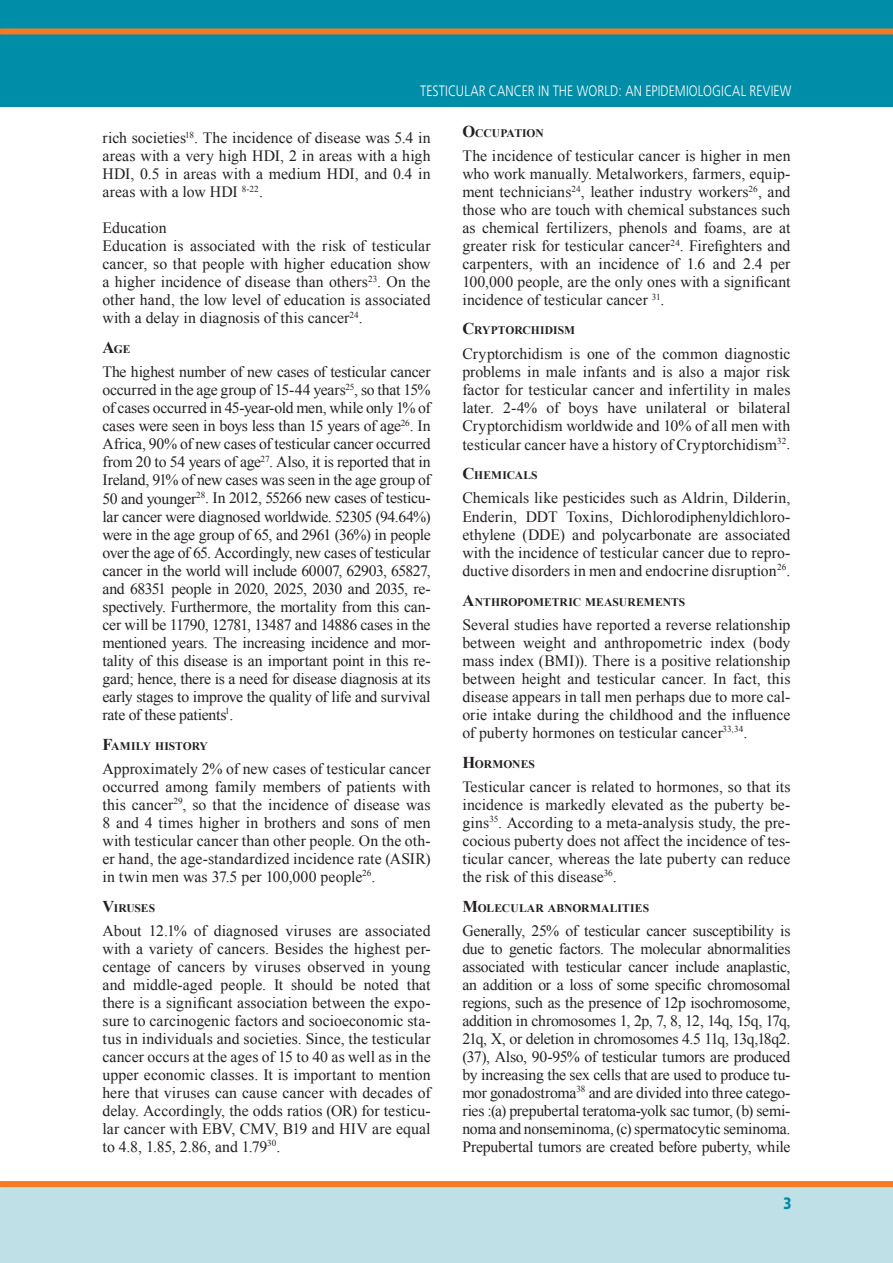
<style>
.page{position:relative;width:893px;height:1263px;background:#fff}
.page>*{position:absolute;margin:0;border:0;box-sizing:border-box;transform-origin:0 0}
.t1{font:900 16.5px "Frutiger";color:#008da8;scale:.8 1}
.t2{font:15.75px/18px "Times New Roman";color:#231f20;text-align:justify}
.t3{font:300 15px "Frutiger";letter-spacing:.01em;color:#fff;scale:.82 1}
.t4{font:700 11.55px "Times New Roman";letter-spacing:.005em;color:#231f20}
.s1{font-size:16.5px}
</style>
<div class="page">
<hr style="left:0;top:0;width:1px;height:106px;background:#008da8">
<div style="left:1px;top:0;width:892px;height:106px;background:#008da8"></div>
<hr style="left:0;top:1181px;width:1px;height:82px;background:#c0e0e8">
<div style="left:1px;top:1181px;width:892px;height:82px;background:#c0e0e8"></div>
<div style="left:1px;top:28px;width:892px;height:6px;background:#f47b21"></div>
<div style="left:1px;top:1181px;width:892px;height:6px;background:#f47b21"></div>
<p class="t3" style="left:420px;top:83px;width:455px">TESTICULAR CANCER IN THE WORLD: AN EPIDEMIOLOGICAL REVIEW</p>
<p class="t4" style="left:462px;top:126px;width:83px"><span class="s1">O</span>CCUPATION</p>
<p class="t2" style="left:462px;top:147px;width:330px">The incidence of testicular cancer is higher in men who work manually. Metalworkers, farmers, equip&shy;ment technicians<sup>24</sup>, leather industry workers<sup>26</sup>, and those who are touch with chemical substances such as chemical fertilizers, phenols and foams, are at greater risk for testicular cancer<sup>24</sup>. Firefighters and carpenters, with an incidence of 1.6 and 2.4 per 100,000 people, are the only ones with a significant incidence of testicular cancer <sup>31</sup>.</p>
<p class="t4" style="left:462px;top:322px;width:105px"><span class="s1">C</span>RYPTORCHIDISM</p>
<p class="t2" style="left:462px;top:345px;width:330px">Cryptorchidism is one of the common diagnostic problems in male infants and is also a major risk factor for testicular cancer and infertility in males later. 2-4% of boys have unilateral or bilateral Cryptorchidism worldwide and 10% of all men with testicular cancer have a history of Cryptorchidism<sup>32</sup>.</p>
<p class="t4" style="left:462px;top:468px;width:76px"><span class="s1">C</span>HEMICALS</p>
<p class="t2" style="left:462px;top:489px;width:330px">Chemicals like pesticides such as Aldrin, Dilderin, Enderin, DDT Toxins, Dichlorodiphenyldichloro&shy;ethylene (DDE) and polycarbonate are associated with the incidence of testicular cancer due to repro&shy;ductive disorders in men and endocrine disruption<sup>26</sup>.</p>
<p class="t4" style="left:462px;top:594px;width:223px"><span class="s1">A</span>NTHROPOMETRIC MEASUREMENTS</p>
<p class="t2" style="left:462px;top:615px;width:330px">Several studies have reported a reverse relationship between weight and anthropometric index (body mass index (BMI)). There is a positive relationship between height and testicular cancer. In fact, this disease appears in tall men perhaps due to more cal&shy;orie intake during the childhood and the influence of puberty hormones on testicular cancer<sup>33,34</sup>.</p>
<p class="t4" style="left:462px;top:756px;width:73px"><span class="s1">H</span>ORMONES</p>
<p class="t2" style="left:462px;top:777px;width:330px">Testicular cancer is related to hormones, so that its incidence is markedly elevated as the puberty be&shy;gins<sup>35</sup>. According to a meta-analysis study, the pre&shy;cocious puberty does not affect the incidence of tes&shy;ticular cancer, whereas the late puberty can reduce the risk of this disease<sup>36</sup>.</p>
<p class="t4" style="left:462px;top:900px;width:187px"><span class="s1">M</span>OLECULAR ABNORMALITIES</p>
<p class="t2" style="left:462px;top:921px;width:330px">Generally, 25% of testicular cancer susceptibility is due to genetic factors. The molecular abnormalities associated with testicular cancer include anaplastic, an addition or a loss of some specific chromosomal regions, such as the presence of 12p isochromosome, addition in chromosomes 1, 2p, 7, 8, 12, 14q, 15q, 17q, 21q, X, or deletion in chromosomes 4.5 11q, 13q,18q2. (37), Also, 90-95% of testicular tumors are produced by increasing the sex cells that are used to produce tu&shy;mor gonadostroma<sup>38</sup> and are divided into three catego&shy;ries :(a) prepubertal teratoma-yolk sac tumor, (b) semi&shy;noma and nonseminoma, (c) spermatocytic seminoma.<br>Prepubertal tumors are created before puberty, while</p>
<p class="t2" style="left:102px;top:129px;width:330px">rich societies<sup>18</sup>. The incidence of disease was 5.4 in areas with a very high HDI, 2 in areas with a high HDI, 0.5 in areas with a medium HDI, and 0.4 in areas with a low HDI <sup>8-22</sup>.</p>
<p class="t2" style="left:102px;top:219px;width:330px;text-align:left">Education<br>Education is associated with the risk of testicular cancer, so that people with higher education show a higher incidence of disease than others<sup>23</sup>. On the other hand, the low level of education is associated with a delay in diagnosis of this cancer<sup>24</sup>.</p>
<p class="t4" style="left:102px;top:342px;width:29px"><span class="s1">A</span>GE</p>
<p class="t2" style="left:102px;top:363px;width:330px">The highest number of new cases of testicular cancer occurred in the age group of 15-44 years<sup>25</sup>, so that 15% of cases occurred in 45-year-old men, while only 1% of cases were seen in boys less than 15 years of age<sup>26</sup>. In Africa, 90% of new cases of testicular cancer occurred from 20 to 54 years of age<sup>27</sup>. Also, it is reported that in Ireland, 91% of new cases was seen in the age group of 50 and younger<sup>28</sup>. In 2012, 55266 new cases of testicu&shy;lar cancer were diagnosed worldwide. 52305 (94.64%) were in the age group of 65, and 2961 (36%) in people over the age of 65. Accordingly, new cases of testicular cancer in the world will include 60007, 62903, 65827, and 68351 people in 2020, 2025, 2030 and 2035, re&shy;spectively. Furthermore, the mortality from this can&shy;cer will be 11790, 12781, 13487 and 14886 cases in the mentioned years. The increasing incidence and mor&shy;tality of this disease is an important point in this re&shy;gard; hence, there is a need for disease diagnosis at its early stages to improve the quality of life and survival rate of these patients<sup>1</sup>.</p>
<p class="t4" style="left:102px;top:738px;width:107px"><span class="s1">F</span>AMILY HISTORY</p>
<p class="t2" style="left:102px;top:759px;width:330px">Approximately 2% of new cases of testicular cancer occurred among family members of patients with this cancer<sup>29</sup>, so that the incidence of disease was 8 and 4 times higher in brothers and sons of men with testicular cancer than other people. On the oth&shy;er hand, the age-standardized incidence rate (ASIR) in twin men was 37.5 per 100,000 people<sup>26</sup>.</p>
<p class="t4" style="left:102px;top:900px;width:53px"><span class="s1">V</span>IRUSES</p>
<p class="t2" style="left:102px;top:921px;width:330px">About 12.1% of diagnosed viruses are associated with a variety of cancers. Besides the highest per&shy;centage of cancers by viruses observed in young and middle-aged people. It should be noted that there is a significant association between the expo&shy;sure to carcinogenic factors and socioeconomic sta&shy;tus in individuals and societies. Since, the testicular cancer occurs at the ages of 15 to 40 as well as in the upper economic classes. It is important to mention here that viruses can cause cancer with decades of delay. Accordingly, the odds ratios (OR) for testicu&shy;lar cancer with EBV, CMV, B19 and HIV are equal to 4.8, 1.85, 2.86, and 1.79<sup>30</sup>.</p>
<p class="t1" style="left:783px;top:1193px;width:12px">3</p>
</div>
